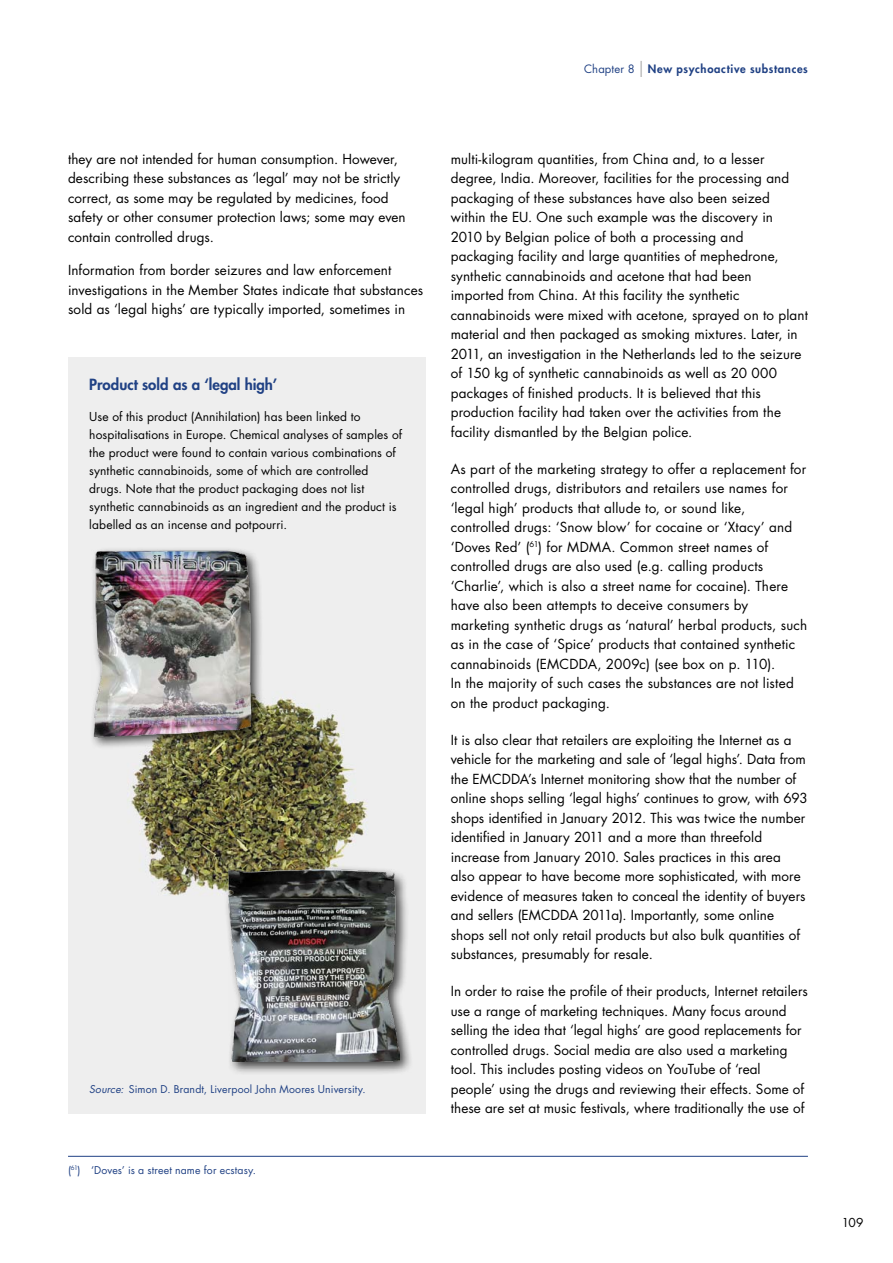
<style>
.page{position:relative;width:893px;height:1263px;background:#fff}
.page>*{position:absolute;margin:0;border:0;box-sizing:border-box;transform-origin:0 0}
.Titulo_caja_amarilla{font:800 15px "Futura";color:#204184}
.Texto_general{font:13.5px/19.5px "Futura";letter-spacing:.01em;color:#000}
.Texto_caja_amarilla{font:12px/18px "Futura";letter-spacing:.01em;color:#000}
.t1{font:800 11.25px "Futura";letter-spacing:.06em;color:#204184}
.Notas{font:10.5px "Futura";letter-spacing:.015em;color:#204184}
.s1{font-weight:400}
.s2{font-weight:300;font-size:19.5px;color:#a0a0a0}
.s3{font-style:italic}
</style>
<div class="page">
<hr style="left:68px;top:1156px;width:740px;height:1px;background:#204184">
<div style="left:68px;top:357px;width:357px;height:757px;background:#eee"></div>
<img style="left:127px;top:698px;width:241px;height:198px">
<div style="left:89px;top:546px;width:176px;height:204px;background:#000;opacity:.75"></div>
<img style="left:91px;top:550px;width:163px;height:188px">
<div style="left:223px;top:864px;width:190px;height:211px;background:#000;opacity:.75"></div>
<img style="left:228px;top:869px;width:172px;height:192px">
<p class="t1" style="left:584px;top:62px;width:225px"><span class="s1">Chapter 8</span> <span class="s2">|</span> New psychoactive substances</p>
<p class="Texto_general" style="left:68px;top:149px;width:339px">they are not intended for human consumption. However, describing these substances as ‘legal’ may not be strictly correct, as some may be regulated by medicines, food safety or other consumer protection laws; some may even contain controlled drugs.</p>
<p class="Texto_general" style="left:68px;top:260px;width:357px">Information from border seizures and law enforcement investigations in the Member States indicate that substances sold as ‘legal highs’ are typically imported, sometimes in</p>
<p class="Titulo_caja_amarilla" style="left:89px;top:375px;width:189px">Product sold as a ‘legal high’</p>
<p class="Texto_caja_amarilla" style="left:89px;top:408px;width:314px">Use of this product (Annihilation) has been linked to hospitalisations in Europe. Chemical analyses of samples of the product were found to contain various combinations of synthetic cannabinoids, some of which are controlled drugs. Note that the product packaging does not list synthetic cannabinoids as an ingredient and the product is labelled as an incense and potpourri.</p>
<p class="Notas" style="left:89px;top:1082px;width:278px"><span class="s3">Source:</span> Simon D. Brandt, Liverpool John Moores University.</p>
<p class="Notas" style="left:68px;top:1162px;width:189px">(<sup>61</sup>) ‘Doves’ is a street name for ecstasy.</p>
<p class="Texto_general" style="left:451px;top:149px;width:359px">multi-kilogram quantities, from China and, to a lesser degree, India. Moreover, facilities for the processing and packaging of these substances have also been seized within the EU. One such example was the discovery in<br>2010 by Belgian police of both a processing and packaging facility and large quantities of mephedrone, synthetic cannabinoids and acetone that had been imported from China. At this facility the synthetic cannabinoids were mixed with acetone, sprayed on to plant material and then packaged as smoking mixtures. Later, in 2011, an investigation in the Netherlands led to the seizure of 150 kg of synthetic cannabinoids as well as 20 000 packages of finished products. It is believed that this production facility had taken over the activities from the facility dismantled by the Belgian police.</p>
<p class="Texto_general" style="left:451px;top:459px;width:358px">As part of the marketing strategy to offer a replacement for controlled drugs, distributors and retailers use names for ‘legal high’ products that allude to, or sound like, controlled drugs: ‘Snow blow’ for cocaine or ‘Xtacy’ and ‘Doves Red’ (<sup>61</sup>) for MDMA. Common street names of controlled drugs are also used (e.g. calling products ‘Charlie’, which is also a street name for cocaine). There have also been attempts to deceive consumers by marketing synthetic drugs as ‘natural’ herbal products, such as in the case of ‘Spice’ products that contained synthetic cannabinoids (EMCDDA, 2009c) (see box on p. 110).<br>In the majority of such cases the substances are not listed on the product packaging.</p>
<p class="Texto_general" style="left:451px;top:730px;width:359px">It is also clear that retailers are exploiting the Internet as a vehicle for the marketing and sale of ‘legal highs’. Data from the EMCDDA’s Internet monitoring show that the number of online shops selling ‘legal highs’ continues to grow, with 693 shops identified in January 2012. This was twice the number identified in January 2011 and a more than threefold increase from January 2010. Sales practices in this area also appear to have become more sophisticated, with more evidence of measures taken to conceal the identity of buyers and sellers (EMCDDA 2011a). Importantly, some online shops sell not only retail products but also bulk quantities of substances, presumably for resale.</p>
<p class="Texto_general" style="left:451px;top:981px;width:359px">In order to raise the profile of their products, Internet retailers use a range of marketing techniques. Many focus around selling the idea that ‘legal highs’ are good replacements for controlled drugs. Social media are also used a marketing tool. This includes posting videos on YouTube of ‘real people’ using the drugs and reviewing their effects. Some of these are set at music festivals, where traditionally the use of</p>
<p class="Texto_caja_amarilla" style="left:842px;top:1214px;width:23px">109</p>
</div>
